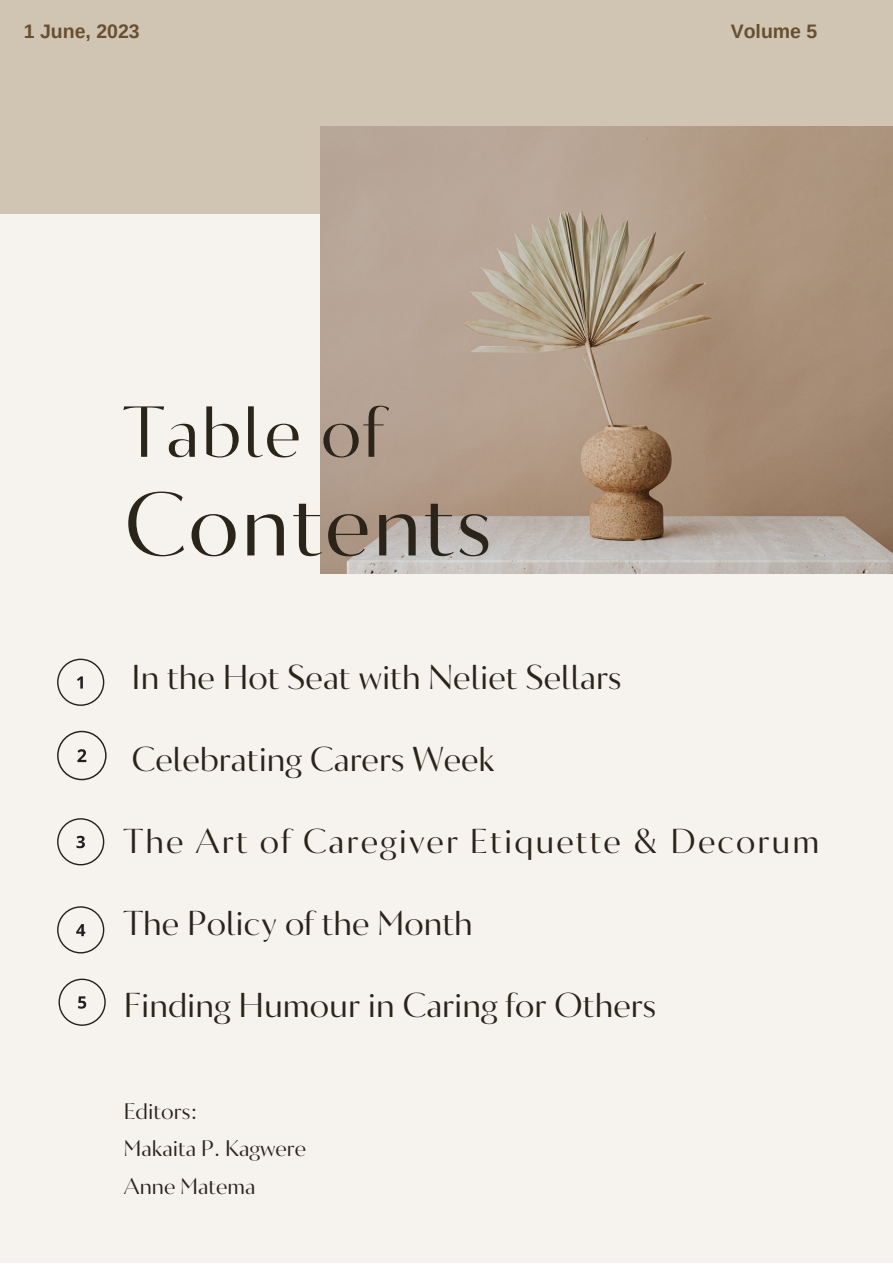
<style>
.page{position:relative;width:893px;height:1264px;background:#fff}
.page>*{position:absolute;margin:0;border:0;box-sizing:border-box;transform-origin:0 0}
.t1{font:89.85px "Circe Contrast";letter-spacing:.025em;color:#2a241b}
.t2{font:72px "Circe Contrast";letter-spacing:.025em;color:#2a241b}
.t3{font:34.5px "Circe Contrast";color:#2a241b}
.t4{font:34.5px "Circe Contrast";letter-spacing:.06em;color:#2a241b}
.t5{font:22.5px "Circe Contrast";color:#2a241b}
.t6{font:700 19.5px "Arimo";color:#684f31}
</style>
<div class="page">
<div style="left:0;top:0;width:892px;height:1262px;background:#f6f3ee"></div>
<div style="left:0;top:0;width:892px;height:213px;background:#ccbfad"></div>
<img style="left:320px;top:126px;width:572px;height:447px">
<svg style="left:57px;top:658px;width:47px;height:48px"></svg>
<svg style="left:57px;top:730px;width:50px;height:50px"></svg>
<svg style="left:57px;top:818px;width:47px;height:47px"></svg>
<svg style="left:57px;top:906px;width:47px;height:47px"></svg>
<svg style="left:58px;top:978px;width:48px;height:47px"></svg>
<p class="t6" style="left:24px;top:21px;width:117px">1 June, 2023</p>
<p class="t6" style="left:730px;top:21px;width:88px">Volume 5</p>
<p class="t2" style="left:124px;top:390px;width:261px">Table of</p>
<p class="t1" style="left:124px;top:472px;width:369px">Contents</p>
<p class="t3" style="left:131px;top:656px;width:491px">In the Hot Seat with Neliet Sellars</p>
<p class="t3" style="left:131px;top:738px;width:365px">Celebrating Carers Week</p>
<p class="t4" style="left:124px;top:821px;width:697px">The Art of Caregiver Etiquette &amp; Decorum</p>
<p class="t3" style="left:124px;top:903px;width:350px">The Policy of the Month</p>
<p class="t3" style="left:124px;top:985px;width:534px">Finding Humour in Caring for Others</p>
<p class="t5" style="left:124px;top:1098px;width:75px">Editors:</p>
<p class="t5" style="left:124px;top:1135px;width:184px">Makaita P. Kagwere</p>
<p class="t5" style="left:124px;top:1172px;width:133px">Anne Matema</p>
</div>
